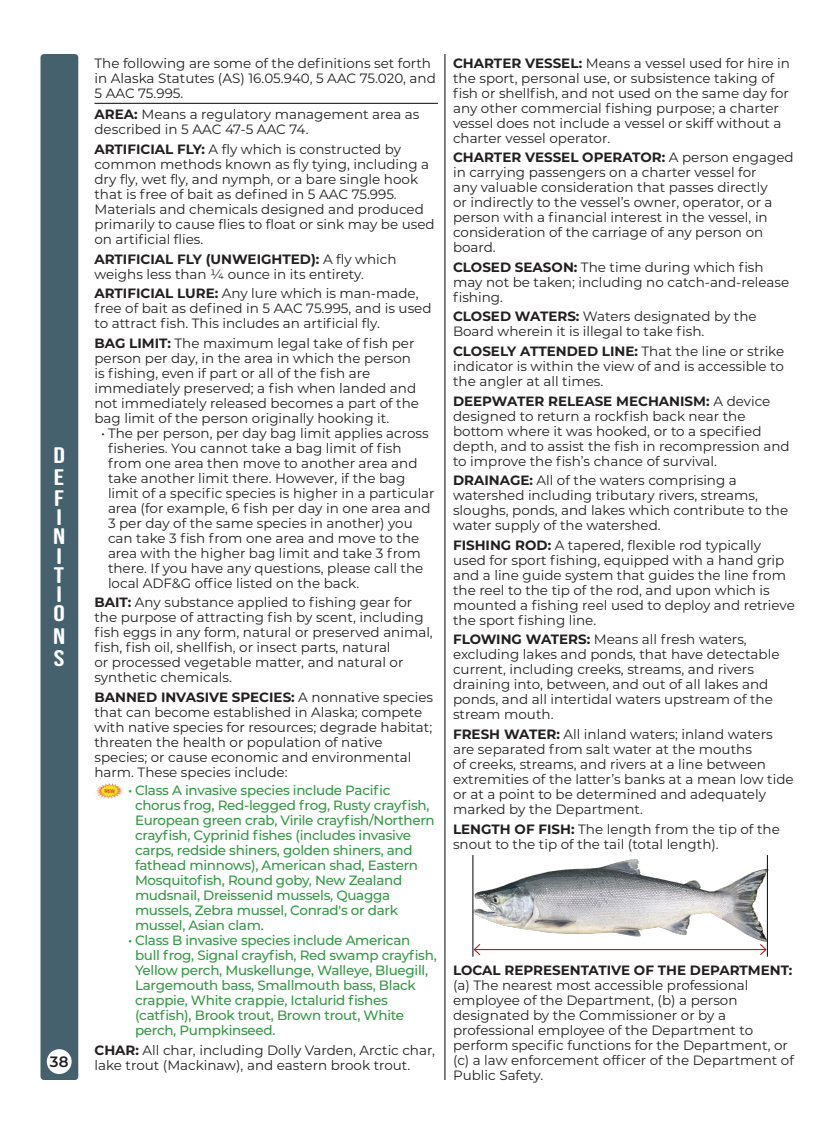
<style>
.page{position:relative;width:837px;height:1134px;background:#fff}
.page>*{position:absolute;margin:0;border:0;box-sizing:border-box;transform-origin:0 0}
.t1{font:22.5px/19.2px "Bebas Neue Semi Rounded";color:#fff;scale:1.27 1}
.t2{font:600 15px "Montserrat";color:#231f20}
.t3{font:13.5px/15px "Montserrat";color:#231f20}
.t4{font:500 13.5px/15px "Montserrat";letter-spacing:-.02em;color:#359847}
.s1{font-weight:700}
</style>
<div class="page">
<div style="left:40px;top:54px;width:38px;height:1026px;background:#46616e;border-radius:4px"></div>
<hr style="left:444px;top:54px;width:2px;height:1026px;background:#231f20">
<hr style="left:94px;top:103px;width:344px;height:1px;background:#231f20">
<img style="left:96px;top:783px;width:27px;height:16px">
<div style="left:47px;top:1049px;width:25px;height:25px;background:#fff;border-radius:50%"></div>
<img style="left:473px;top:855px;width:296px;height:87px">
<hr style="left:472px;top:855px;width:1px;height:102px;background:#231f20">
<hr style="left:767px;top:855px;width:1px;height:102px;background:#231f20">
<hr style="left:474px;top:949px;width:292px;height:1px;background:#ad2329">
<svg style="left:473px;top:943px;width:9px;height:13px"></svg>
<svg style="left:759px;top:943px;width:8px;height:13px"></svg>
<h1 class="t1" style="left:53px;top:445px;width:11px;line-height:21.5px;text-align:justify">D E F</h1>
<h1 class="t1" style="left:53px;top:507px;width:11px">I<br>N<br>I<br>T<br>I<br>O</h1>
<h1 class="t1" style="left:53px;top:624px;width:11px;line-height:22.4px">N<br>S</h1>
<p class="t2" style="left:50px;top:1051px;width:20px">38</p>
<p class="t3" style="left:94px;top:55px;width:343px">The following are some of the definitions set forth in Alaska Statutes (AS) 16.05.940, 5 AAC 75.020, and<br>5 AAC 75.995.</p>
<p class="t3" style="left:94px;top:107px;width:326px"><span class="s1">AREA:</span> Means a regulatory management area as described in 5 AAC 47-5 AAC 74.</p>
<p class="t3" style="left:94px;top:141px;width:342px"><span class="s1">ARTIFICIAL FLY:</span> A fly which is constructed by common methods known as fly tying, including a dry fly, wet fly, and nymph, or a bare single hook that is free of bait as defined in 5 AAC 75.995.<br>Materials and chemicals designed and produced primarily to cause flies to float or sink may be used on artificial flies.</p>
<p class="t3" style="left:94px;top:251px;width:304px"><span class="s1">ARTIFICIAL FLY (UNWEIGHTED):</span> A fly which weighs less than ¼ ounce in its entirety.</p>
<p class="t3" style="left:94px;top:285px;width:339px"><span class="s1">ARTIFICIAL LURE:</span> Any lure which is man-made, free of bait as defined in 5 AAC 75.995, and is used to attract fish. This includes an artificial fly.</p>
<p class="t3" style="left:94px;top:335px;width:326px"><span class="s1">BAG LIMIT:</span> The maximum legal take of fish per person per day, in the area in which the person is fishing, even if part or all of the fish are immediately preserved; a fish when landed and not immediately released becomes a part of the bag limit of the person originally hooking it.</p>
<p class="t3" style="left:108px;top:425px;width:328px;text-indent:-7px">• The per person, per day bag limit applies across fisheries. You cannot take a bag limit of fish from one area then move to another area and take another limit there. However, if the bag limit of a specific species is higher in a particular area (for example, 6 fish per day in one area and 3 per day of the same species in another) you can take 3 fish from one area and move to the area with the higher bag limit and take 3 from there. If you have any questions, please call the local ADF&amp;G office listed on the back.</p>
<p class="t3" style="left:94px;top:595px;width:340px"><span class="s1">BAIT:</span> Any substance applied to fishing gear for the purpose of attracting fish by scent, including fish eggs in any form, natural or preserved animal, fish, fish oil, shellfish, or insect parts, natural<br>or processed vegetable matter, and natural or synthetic chemicals.</p>
<p class="t3" style="left:94px;top:689px;width:340px"><span class="s1">BANNED INVASIVE SPECIES:</span> A nonnative species that can become established in Alaska; compete with native species for resources; degrade habitat; threaten the health or population of native species; or cause economic and environmental harm. These species include:</p>
<p class="t4" style="left:135px;top:783px;width:301px;text-indent:-7px">• Class A invasive species include Pacific chorus frog, Red-legged frog, Rusty crayfish, European green crab, Virile crayfish/Northern crayfish, Cyprinid fishes (includes invasive carps, redside shiners, golden shiners, and fathead minnows), American shad, Eastern Mosquitofish, Round goby, New Zealand mudsnail, Dreissenid mussels, Quagga mussels, Zebra mussel, Conrad's or dark mussel, Asian clam.</p>
<p class="t4" style="left:135px;top:933px;width:303px;text-indent:-7px">• Class B invasive species include American bull frog, Signal crayfish, Red swamp crayfish, Yellow perch, Muskellunge, Walleye, Bluegill, Largemouth bass, Smallmouth bass, Black crappie, White crappie, Ictalurid fishes (catfish), Brook trout, Brown trout, White perch, Pumpkinseed.</p>
<p class="t3" style="left:94px;top:1042px;width:342px"><span class="s1">CHAR:</span> All char, including Dolly Varden, Arctic char, lake trout (Mackinaw), and eastern brook trout.</p>
<p class="t3" style="left:453px;top:55px;width:339px"><span class="s1">CHARTER VESSEL:</span> Means a vessel used for hire in the sport, personal use, or subsistence taking of fish or shellfish, and not used on the same day for any other commercial fishing purpose; a charter vessel does not include a vessel or skiff without a charter vessel operator.</p>
<p class="t3" style="left:453px;top:149px;width:342px"><span class="s1">CHARTER VESSEL OPERATOR:</span> A person engaged in carrying passengers on a charter vessel for<br>any valuable consideration that passes directly<br>or indirectly to the vessel’s owner, operator, or a person with a financial interest in the vessel, in consideration of the carriage of any person on board.</p>
<p class="t3" style="left:453px;top:259px;width:338px"><span class="s1">CLOSED SEASON:</span> The time during which fish may not be taken; including no catch-and-release fishing.</p>
<p class="t3" style="left:453px;top:309px;width:305px"><span class="s1">CLOSED WATERS:</span> Waters designated by the<br>Board wherein it is illegal to take fish.</p>
<p class="t3" style="left:453px;top:343px;width:333px;text-align:justify"><span class="s1">CLOSELY ATTENDED LINE:</span> That the line or strike indicator is within the view of and is accessible to the angler at all times.</p>
<p class="t3" style="left:453px;top:393px;width:338px"><span class="s1">DEEPWATER RELEASE MECHANISM:</span> A device designed to return a rockfish back near the bottom where it was hooked, or to a specified depth, and to assist the fish in recompression and to improve the fish’s chance of survival.</p>
<p class="t3" style="left:453px;top:472px;width:337px"><span class="s1">DRAINAGE:</span> All of the waters comprising a watershed including tributary rivers, streams, sloughs, ponds, and lakes which contribute to the water supply of the watershed.</p>
<p class="t3" style="left:453px;top:537px;width:343px"><span class="s1">FISHING ROD:</span> A tapered, flexible rod typically used for sport fishing, equipped with a hand grip and a line guide system that guides the line from the reel to the tip of the rod, and upon which is mounted a fishing reel used to deploy and retrieve the sport fishing line.</p>
<p class="t3" style="left:453px;top:632px;width:328px"><span class="s1">FLOWING WATERS:</span> Means all fresh waters, excluding lakes and ponds, that have detectable current, including creeks, streams, and rivers draining into, between, and out of all lakes and ponds, and all intertidal waters upstream of the stream mouth.</p>
<p class="t3" style="left:453px;top:726px;width:342px"><span class="s1">FRESH WATER:</span> All inland waters; inland waters are separated from salt water at the mouths<br>of creeks, streams, and rivers at a line between extremities of the latter’s banks at a mean low tide or at a point to be determined and adequately marked by the Department.</p>
<p class="t3" style="left:453px;top:821px;width:328px"><span class="s1">LENGTH OF FISH:</span> The length from the tip of the snout to the tip of the tail (total length).</p>
<p class="t3" style="left:453px;top:962px;width:342px"><span class="s1">LOCAL REPRESENTATIVE OF THE DEPARTMENT: </span>(a) The nearest most accessible professional employee of the Department, (b) a person designated by the Commissioner or by a professional employee of the Department to perform specific functions for the Department, or (c) a law enforcement officer of the Department of Public Safety.</p>
</div>
